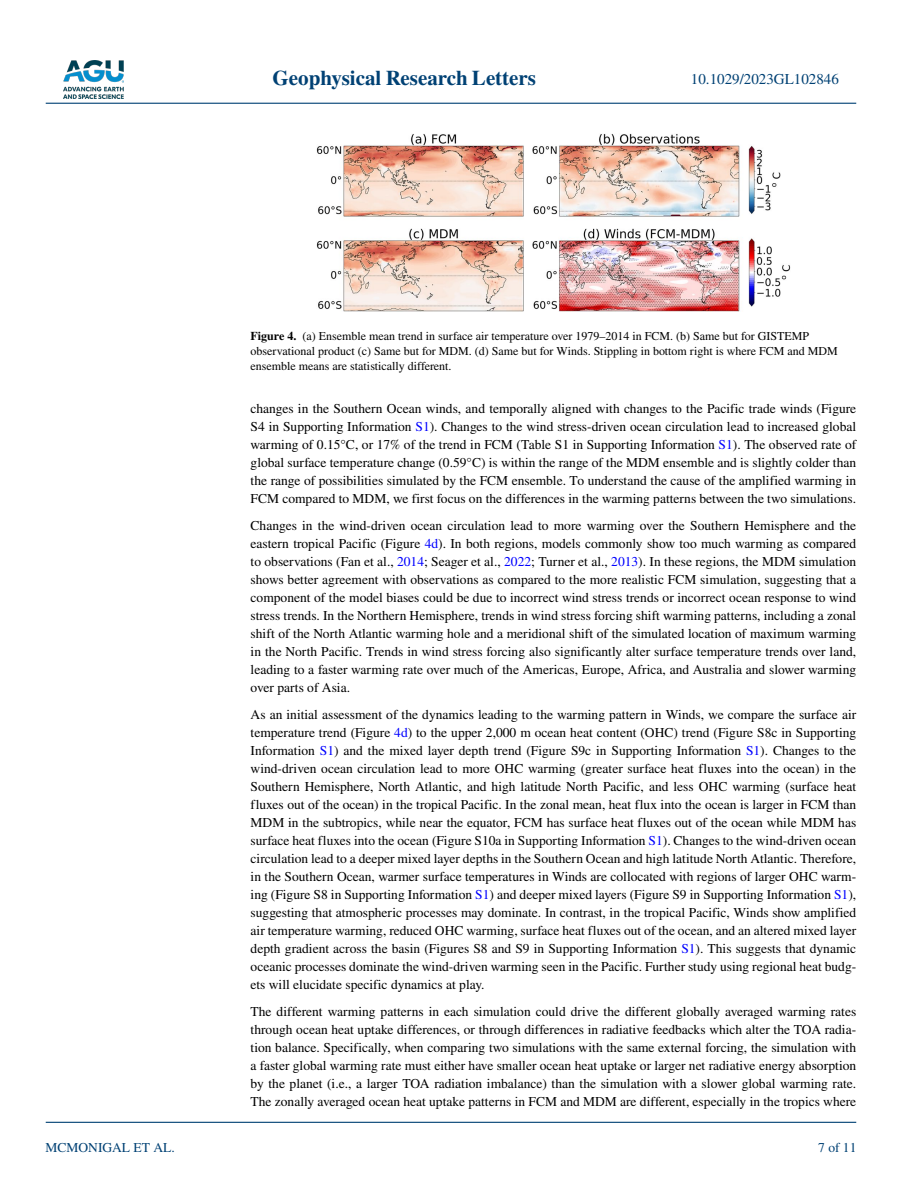
<style>
.page{position:relative;width:902px;height:1183px;background:#fff}
.page>*{position:absolute;margin:0;border:0;box-sizing:border-box;transform-origin:0 0}
.t1{font:700 21px "STIX";color:#004174}
.t2{font:15px "STIX";color:#004174}
.t3{font:13.5px/18px "STIX";color:#000;text-align:justify}
.t4{font:13.5px "STIX";color:#004174}
.t5{font:12px/15px "STIX";color:#000}
.s1{font-weight:700}
.s2{color:#00f}
</style>
<div class="page">
<img style="left:63px;top:60px;width:60px;height:39px">
<hr style="left:46px;top:103px;width:810px;height:1px;background:#004174">
<hr style="left:46px;top:1121px;width:810px;height:1px;background:#004174">
<img style="left:316px;top:134px;width:474px;height:177px">
<h1 class="t1" style="left:272px;top:66px;width:265px">Geophysical Research Letters</h1>
<p class="t2" style="left:691px;top:69px;width:149px">10.1029/2023GL102846</p>
<p class="t4" style="left:45px;top:1138px;width:131px">MCMONIGAL ET AL.</p>
<p class="t5" style="left:250px;top:329px;width:588px"><span class="s1">Figure 4.</span> (a) Ensemble mean trend in surface air temperature over 1979–2014 in FCM. (b) Same but for GISTEMP observational product (c) Same but for MDM. (d) Same but for Winds. Stippling in bottom right is where FCM and MDM ensemble means are statistically different.</p>
<p class="t3" style="left:250px;top:400px;width:607px">changes in the Southern Ocean winds, and temporally aligned with changes to the Pacific trade winds (Figure S4 in Supporting Information <span class="s2">S1</span>). Changes to the wind stress-driven ocean circulation lead to increased global warming of 0.15°C, or 17% of the trend in FCM (Table S1 in Supporting Information <span class="s2">S1</span>). The observed rate of global surface temperature change (0.59°C) is within the range of the MDM ensemble and is slightly colder than the range of possibilities simulated by the FCM ensemble. To understand the cause of the amplified warming in FCM compared to MDM, we first focus on the differences in the warming patterns between the two simulations.</p>
<p class="t3" style="left:250px;top:517px;width:607px">Changes in the wind-driven ocean circulation lead to more warming over the Southern Hemisphere and the eastern tropical Pacific (Figure <span class="s2">4d</span>). In both regions, models commonly show too much warming as compared to observations (Fan et al., <span class="s2">2014</span>; Seager et al., <span class="s2">2022</span>; Turner et al., <span class="s2">2013</span>). In these regions, the MDM simulation shows better agreement with observations as compared to the more realistic FCM simulation, suggesting that a component of the model biases could be due to incorrect wind stress trends or incorrect ocean response to wind stress trends. In the Northern Hemisphere, trends in wind stress forcing shift warming patterns, including a zonal shift of the North Atlantic warming hole and a meridional shift of the simulated location of maximum warming in the North Pacific. Trends in wind stress forcing also significantly alter surface temperature trends over land, leading to a faster warming rate over much of the Americas, Europe, Africa, and Australia and slower warming over parts of Asia.</p>
<p class="t3" style="left:250px;top:706px;width:607px">As an initial assessment of the dynamics leading to the warming pattern in Winds, we compare the surface air temperature trend (Figure <span class="s2">4d</span>) to the upper 2,000 m ocean heat content (OHC) trend (Figure S8c in Supporting Information <span class="s2">S1</span>) and the mixed layer depth trend (Figure S9c in Supporting Information <span class="s2">S1</span>). Changes to the wind-driven ocean circulation lead to more OHC warming (greater surface heat fluxes into the ocean) in the Southern Hemisphere, North Atlantic, and high latitude North Pacific, and less OHC warming (surface heat fluxes out of the ocean) in the tropical Pacific. In the zonal mean, heat flux into the ocean is larger in FCM than MDM in the subtropics, while near the equator, FCM has surface heat fluxes out of the ocean while MDM has surface heat fluxes into the ocean (Figure S10a in Supporting Information <span class="s2">S1</span>). Changes to the wind-driven ocean circulation lead to a deeper mixed layer depths in the Southern Ocean and high latitude North Atlantic. Therefore, in the Southern Ocean, warmer surface temperatures in Winds are collocated with regions of larger OHC warm&shy;ing (Figure S8 in Supporting Information <span class="s2">S1</span>) and deeper mixed layers (Figure S9 in Supporting Information <span class="s2">S1</span>), suggesting that atmospheric processes may dominate. In contrast, in the tropical Pacific, Winds show amplified air temperature warming, reduced OHC warming, surface heat fluxes out of the ocean, and an altered mixed layer depth gradient across the basin (Figures S8 and S9 in Supporting Information <span class="s2">S1</span>). This suggests that dynamic oceanic processes dominate the wind-driven warming seen in the Pacific. Further study using regional heat budg&shy;ets will elucidate specific dynamics at play.</p>
<p class="t3" style="left:250px;top:1003px;width:607px">The different warming patterns in each simulation could drive the different globally averaged warming rates through ocean heat uptake differences, or through differences in radiative feedbacks which alter the TOA radia&shy;tion balance. Specifically, when comparing two simulations with the same external forcing, the simulation with a faster global warming rate must either have smaller ocean heat uptake or larger net radiative energy absorption by the planet (i.e., a larger TOA radiation imbalance) than the simulation with a slower global warming rate.<br>The zonally averaged ocean heat uptake patterns in FCM and MDM are different, especially in the tropics where</p>
<p class="t4" style="left:818px;top:1138px;width:40px">7 of 11</p>
</div>
